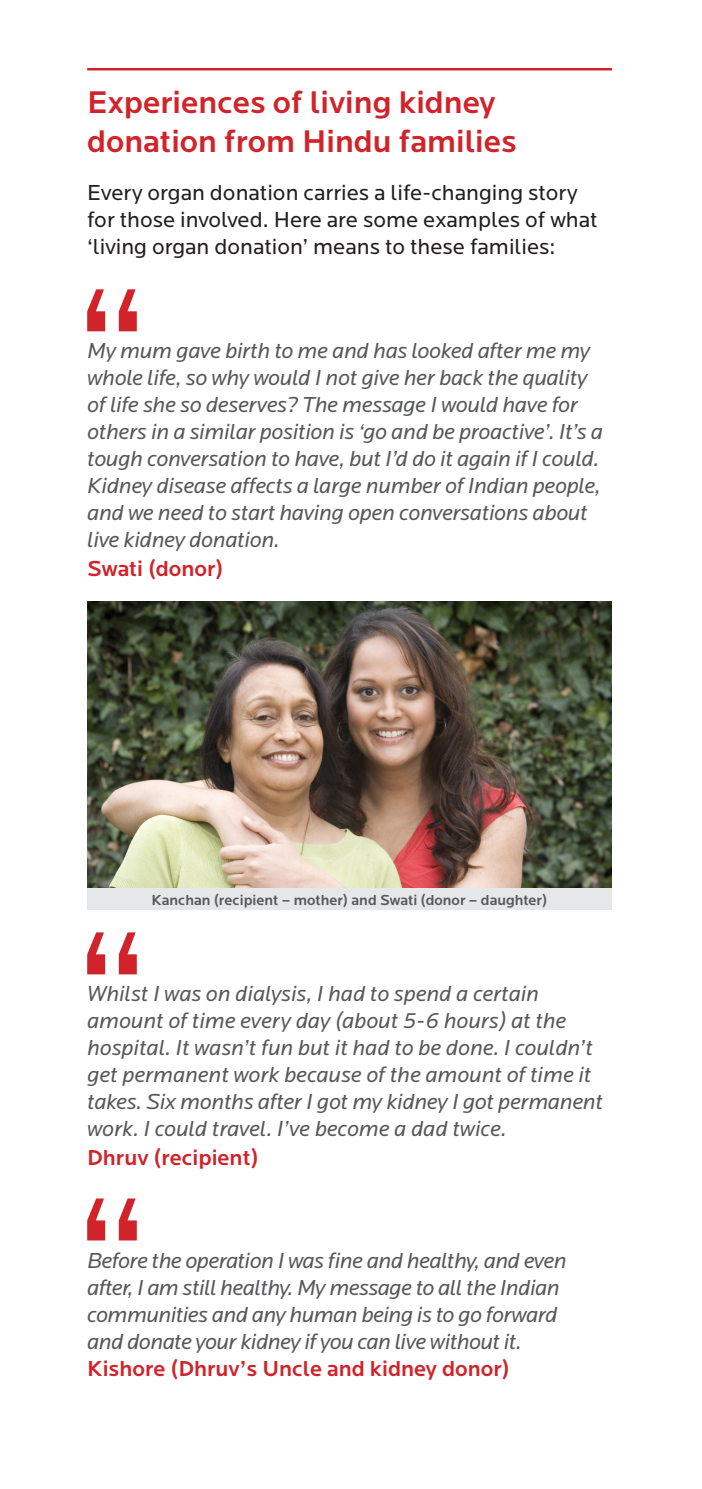
<style>
.page{position:relative;width:702px;height:1489px;background:#fff}
.page>*{position:absolute;margin:0;border:0;box-sizing:border-box;transform-origin:0 0}
.t1{font:500 32.5px/39px "Locator";color:#d1232a}
.t2{font:italic 22.5px/27px "Locator";letter-spacing:-.01em;color:#57585a}
.t3{font:22.5px/27px "Locator";color:#231f20}
.t4{font:500 22.5px "Locator";color:#d1232a}
.t5{font:500 15px "Locator";color:#57585a}
</style>
<div class="page">
<hr style="left:87px;top:68px;width:525px;height:2px;background:#d1232a">
<svg style="left:87px;top:289px;width:50px;height:42px"></svg>
<svg style="left:87px;top:932px;width:50px;height:42px"></svg>
<svg style="left:87px;top:1198px;width:50px;height:42px"></svg>
<img style="left:87px;top:601px;width:525px;height:287px">
<div style="left:87px;top:888px;width:525px;height:22px;background:#e6e7e9"></div>
<p class="t1" style="left:87px;top:83px;width:431px">Experiences of living kidney donation from Hindu families</p>
<p class="t3" style="left:87px;top:180px;width:512px">Every organ donation carries a life-changing story for those involved. Here are some examples of what ‘living organ donation’ means to these families:</p>
<p class="t2" style="left:87px;top:338px;width:504px">My mum gave birth to me and has looked after me my</p>
<p class="t2" style="left:87px;top:365px;width:501px">whole life, so why would I not give her back the quality</p>
<p class="t2" style="left:87px;top:392px;width:492px">of life she so deserves? The message I would have for</p>
<p class="t2" style="left:87px;top:419px;width:517px">others in a similar position is ‘go and be proactive’. It’s a</p>
<p class="t2" style="left:87px;top:446px;width:513px">tough conversation to have, but I’d do it again if I could.</p>
<p class="t2" style="left:87px;top:473px;width:515px">Kidney disease affects a large number of Indian people,</p>
<p class="t2" style="left:87px;top:500px;width:502px">and we need to start having open conversations about</p>
<p class="t2" style="left:87px;top:527px;width:194px">live kidney donation.</p>
<p class="t4" style="left:87px;top:556px;width:138px">Swati (donor)</p>
<p class="t5" style="left:152px;top:891px;width:397px">Kanchan (recipient – mother) and Swati (donor – daughter)</p>
<p class="t2" style="left:87px;top:981px;width:453px">Whilst I was on dialysis, I had to spend a certain</p>
<p class="t2" style="left:87px;top:1008px;width:480px">amount of time every day (about 5-6 hours) at the</p>
<p class="t2" style="left:87px;top:1035px;width:507px">hospital. It wasn’t fun but it had to be done. I couldn’t</p>
<p class="t2" style="left:87px;top:1062px;width:505px">get permanent work because of the amount of time it</p>
<p class="t2" style="left:87px;top:1089px;width:517px">takes. Six months after I got my kidney I got permanent work. I could travel. I’ve become a dad twice.</p>
<p class="t4" style="left:87px;top:1144px;width:173px">Dhruv (recipient)</p>
<p class="t2" style="left:87px;top:1247px;width:481px">Before the operation I was fine and healthy, and even</p>
<p class="t2" style="left:87px;top:1274px;width:474px">after, I am still healthy. My message to all the Indian</p>
<p class="t2" style="left:87px;top:1301px;width:472px">communities and any human being is to go forward and donate your kidney if you can live without it.</p>
<p class="t4" style="left:87px;top:1355px;width:424px">Kishore (Dhruv’s Uncle and kidney donor)</p>
</div>
